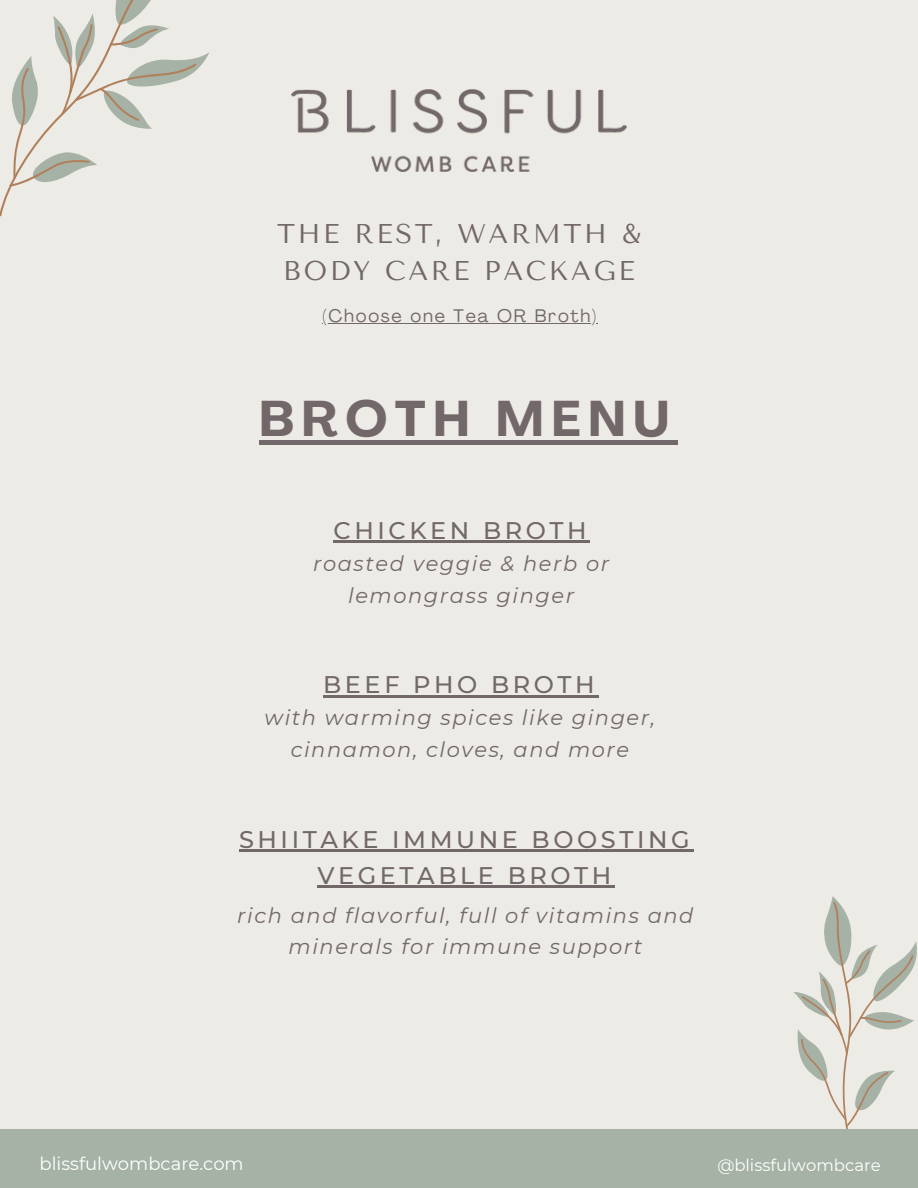
<style>
.page{position:relative;width:918px;height:1188px;background:#edebe5}
.page>*{position:absolute;margin:0;border:0;box-sizing:border-box;transform-origin:0 0}
.t1{font:700 49.5px "Agrandir";letter-spacing:.15em;color:#726769}
.t2{font:27px/37px "Tenor Sans";letter-spacing:.1em;color:#726769}
.t3{font:500 24px/35.7px "Montserrat";letter-spacing:.15em;color:#726769;text-align:center}
.t4{font:italic 21px/31.5px "Montserrat";letter-spacing:.075em;color:#726769;text-align:center}
.t5{font:18px "Agrandir";letter-spacing:.1em;color:#726769}
.t6{font:18px "Montserrat";color:#fff}
.t7{font:16.5px "Montserrat";color:#fff}
</style>
<div class="page">
<svg style="left:793px;top:896px;width:125px;height:234px"></svg>
<svg style="left:0;top:0;width:210px;height:217px"></svg>
<div style="left:0;top:1130px;width:918px;height:58px;background:#a6b2a6"></div>
<img style="left:291px;top:89px;width:336px;height:83px">
<hr style="left:328px;top:323px;width:270px;height:1px;background:#726769">
<hr style="left:259px;top:440px;width:418px;height:4px;background:#726769">
<hr style="left:334px;top:541px;width:256px;height:2px;background:#726769">
<hr style="left:323px;top:695px;width:275px;height:2px;background:#726769">
<hr style="left:239px;top:849px;width:454px;height:3px;background:#726769">
<hr style="left:317px;top:885px;width:298px;height:2px;background:#726769">
<p class="t2" style="left:277px;top:215px;width:365px">THE REST, WARMTH &amp;<br>BODY CARE PACKAGE</p>
<p class="t5" style="left:323px;top:308px;width:275px">(Choose one Tea OR Broth)</p>
<p class="t1" style="left:259px;top:399px;width:412px">BROTH MENU</p>
<p class="t3" style="left:334px;top:512px;width:255px">CHICKEN BROTH</p>
<p class="t4" style="left:313px;top:548px;width:298px">roasted veggie &amp; herb or</p>
<p class="t4" style="left:348px;top:579px;width:227px">lemongrass ginger</p>
<p class="t3" style="left:323px;top:666px;width:273px">BEEF PHO BROTH</p>
<p class="t4" style="left:265px;top:702px;width:392px">with warming spices like ginger, cinnamon, cloves, and more</p>
<p class="t3" style="left:239px;top:821px;width:452px">SHIITAKE IMMUNE BOOSTING<br>VEGETABLE BROTH</p>
<p class="t4" style="left:237px;top:900px;width:458px">rich and flavorful, full of vitamins and minerals for immune support</p>
<p class="t6" style="left:40px;top:1153px;width:206px">blissfulwombcare.com</p>
<p class="t7" style="left:717px;top:1155px;width:165px">@blissfulwombcare</p>
</div>
